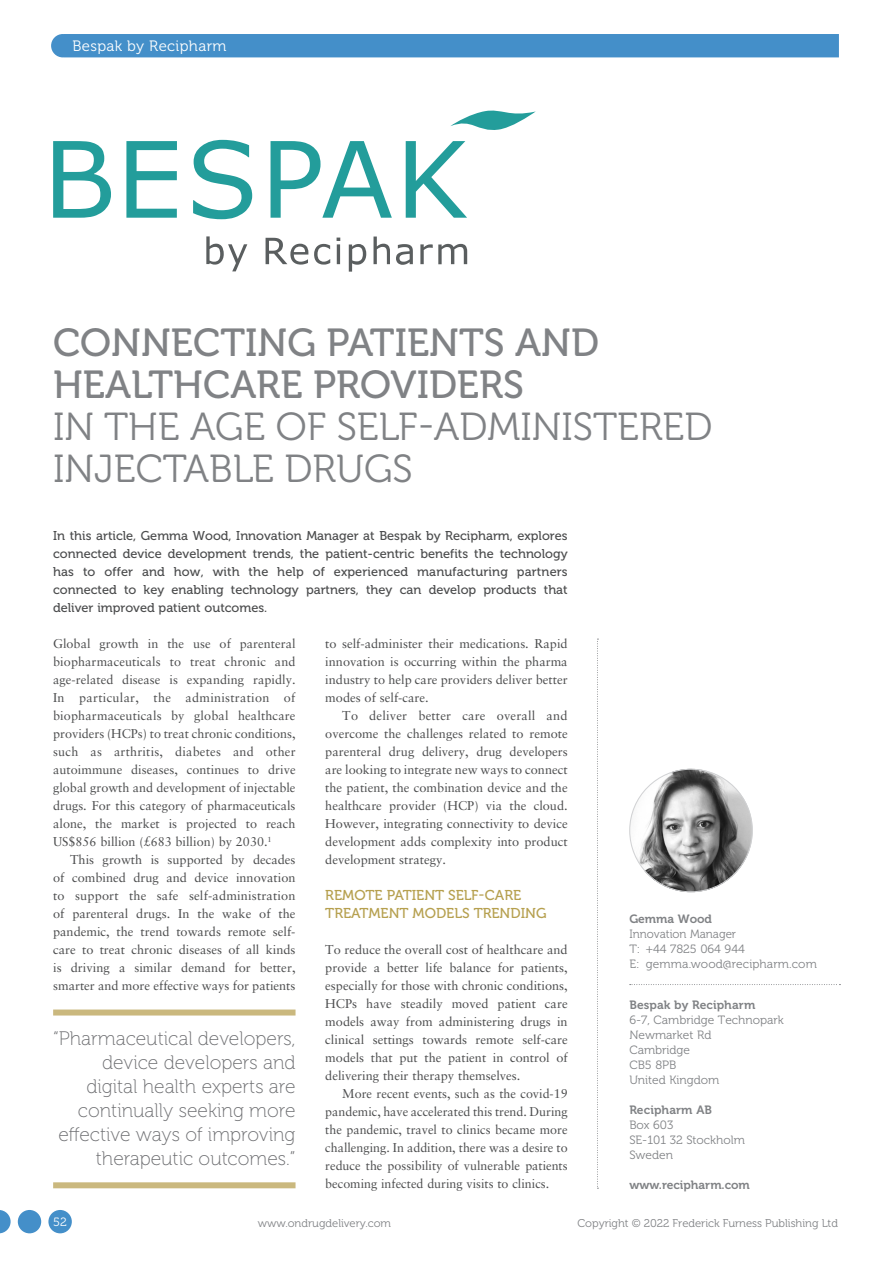
<style>
.page{position:relative;width:893px;height:1263px;background:#fff}
.page>*{position:absolute;margin:0;border:0;box-sizing:border-box;transform-origin:0 0}
.MF_Title{font:39px/42px "Museo 300";color:#808285}
.MF_pullquote{font:19.5px/24px "Museo 100";color:#6c6d70;text-align:right}
.t1{font:15px "Museo 300";letter-spacing:.025em;color:#fff}
.MF_Xhead{font:14.25px/18px "Museo 500";color:#b6a04f}
.MF_body{font:12.75px/18px "Sabon LT Std";color:#4b4c4d;text-align:justify}
.MF_body_no_indent{font:12.75px/18px "Sabon LT Std";color:#4b4c4d;text-align:justify}
.MF_standfirst{font:12.75px/18px "Museo 500";color:#4b4c4d;text-align:justify}
.MF_author_box_body{font:12px "Museo 300";color:#808285}
.MF_author_box_body_B{font:12px "Museo 700";letter-spacing:.005em;color:#808285}
.MF_author_box_body-2{font:12px/15px "Museo 300";color:#808285;scale:.96 1}
.MF_author_box_body_U{font:12px "Museo 300";letter-spacing:.01em;color:#808285}
.t2{font:12px "Museo 300";color:#fff}
.t3{font:11.25px "Museo 300";color:#808285}
.s1{font-family:"Museo 500"}
.s2{font-family:"Museo 700"}
</style>
<div class="page">
<div style="left:51px;top:34px;width:788px;height:23px;background:#448fc9"></div>
<svg style="left:597px;top:639px;width:1px;height:550px"></svg>
<svg style="left:630px;top:984px;width:210px;height:1px"></svg>
<img style="left:629px;top:769px;width:124px;height:123px;border-radius:62px">
<div style="left:53px;top:1009px;width:243px;height:6px;background:#cab87e"></div>
<div style="left:53px;top:1182px;width:243px;height:6px;background:#cab87e"></div>
<svg style="left:450px;top:111px;width:86px;height:19px"></svg>
<svg style="left:206px;top:236px;width:261px;height:36px"></svg>
<svg style="left:53px;top:140px;width:414px;height:79px"></svg>
<div style="left:48px;top:1210px;width:24px;height:23px;background:#448fc9;border-radius:50%"></div>
<div style="left:18px;top:1210px;width:23px;height:23px;background:#448fc9;border-radius:50%"></div>
<svg style="left:0;top:1210px;width:11px;height:23px"></svg>
<p class="t1" style="left:72px;top:37px;width:156px">Bespak by Recipharm</p>
<p class="MF_Title" style="left:53px;top:322px;width:661px"><span class="s1">CONNECTING PATIENTS AND<br>HEALTHCARE PROVIDERS<br></span>IN THE AGE OF SELF-ADMINISTERED<br>INJECTABLE DRUGS</p>
<p class="MF_standfirst" style="left:53px;top:527px;width:516px">In this article, Gemma Wood, Innovation Manager at Bespak by Recipharm, explores connected device development trends, the patient-centric benefits the technology has to offer and how, with the help of experienced manufacturing partners connected to key enabling technology partners, they can develop products that deliver improved patient outcomes.</p>
<p class="MF_body_no_indent" style="left:53px;top:634px;width:244px">Global growth in the use of parenteral biopharmaceuticals to treat chronic and age-related disease is expanding rapidly.<br>In particular, the administration of biopharmaceuticals by global healthcare providers (HCPs) to treat chronic conditions, such as arthritis, diabetes and other autoimmune diseases, continues to drive global growth and development of injectable drugs. For this category of pharmaceuticals alone, the market is projected to reach US$856 billion (£683 billion) by 2030.<sup>1</sup></p>
<p class="MF_body" style="left:53px;top:850px;width:244px;text-indent:17px">This growth is supported by decades of combined drug and device innovation to support the safe self-administration of parenteral drugs. In the wake of the pandemic, the trend towards remote self&shy;care to treat chronic diseases of all kinds is driving a similar demand for better, smarter and more effective ways for patients</p>
<p class="MF_pullquote" style="left:53px;top:1027px;width:244px">“Pharmaceutical developers, device developers and digital health experts are continually seeking more effective ways of improving therapeutic outcomes.”</p>
<p class="MF_body" style="left:325px;top:634px;width:244px">to self-administer their medications. Rapid innovation is occurring within the pharma industry to help care providers deliver better modes of self-care.</p>
<p class="MF_body" style="left:325px;top:706px;width:244px;text-indent:17px">To deliver better care overall and overcome the challenges related to remote parenteral drug delivery, drug developers are looking to integrate new ways to connect the patient, the combination device and the healthcare provider (HCP) via the cloud.<br>However, integrating connectivity to device development adds complexity into product development strategy.</p>
<p class="MF_Xhead" style="left:325px;top:886px;width:223px">REMOTE PATIENT SELF-CARE<br>TREATMENT MODELS TRENDING</p>
<p class="MF_body_no_indent" style="left:325px;top:940px;width:244px">To reduce the overall cost of healthcare and provide a better life balance for patients, especially for those with chronic conditions, HCPs have steadily moved patient care models away from administering drugs in clinical settings towards remote self-care models that put the patient in control of delivering their therapy themselves.</p>
<p class="MF_body" style="left:325px;top:1084px;width:244px;text-indent:17px">More recent events, such as the covid-19 pandemic, have accelerated this trend. During the pandemic, travel to clinics became more challenging. In addition, there was a desire to reduce the possibility of vulnerable patients becoming infected during visits to clinics.</p>
<p class="MF_author_box_body-2" style="left:629px;top:912px;width:113px"><span class="s2">Gemma Wood<br></span>Innovation Manager</p>
<p class="MF_author_box_body" style="left:629px;top:942px;width:117px">T: +44 7825 064 944</p>
<p class="MF_author_box_body_U" style="left:629px;top:957px;width:189px">E: gemma.wood@recipharm.com</p>
<p class="MF_author_box_body_B" style="left:629px;top:998px;width:128px">Bespak by Recipharm</p>
<p class="MF_author_box_body" style="left:629px;top:1013px;width:156px">6-7, Cambridge Technopark</p>
<p class="MF_author_box_body" style="left:629px;top:1028px;width:84px">Newmarket Rd</p>
<p class="MF_author_box_body" style="left:629px;top:1043px;width:62px">Cambridge</p>
<p class="MF_author_box_body" style="left:629px;top:1058px;width:49px">CB5 8PB</p>
<p class="MF_author_box_body" style="left:629px;top:1073px;width:92px">United Kingdom</p>
<p class="MF_author_box_body_B" style="left:629px;top:1103px;width:84px">Recipharm AB</p>
<p class="MF_author_box_body" style="left:629px;top:1118px;width:46px">Box 603</p>
<p class="MF_author_box_body" style="left:629px;top:1133px;width:117px">SE-101 32 Stockholm</p>
<p class="MF_author_box_body" style="left:629px;top:1148px;width:45px">Sweden</p>
<p class="MF_author_box_body_B" style="left:629px;top:1178px;width:122px">www.recipharm.com</p>
<p class="t2" style="left:53px;top:1215px;width:15px">52</p>
<p class="t3" style="left:258px;top:1217px;width:135px">www.ondrugdelivery.com</p>
<p class="t3" style="left:577px;top:1217px;width:262px">Copyright © 2022 Frederick Furness Publishing Ltd</p>
</div>
